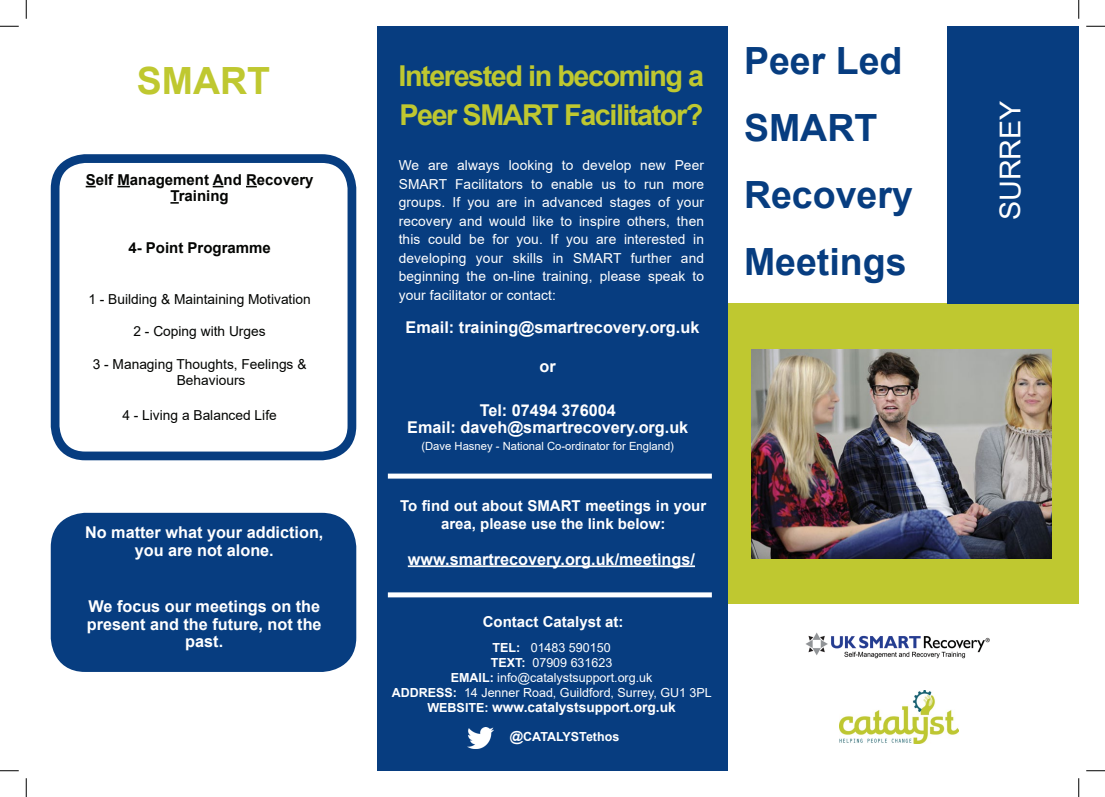
<style>
.page{position:relative;width:1105px;height:797px;background:#fff}
.page>*{position:absolute;margin:0;border:0;box-sizing:border-box;transform-origin:0 0}
.Page_Title{font:700 37.5px/67px "Arial";color:#073d80}
.Page_Text{font:700 37.5px "Arial";color:#bfc830}
.Page_Title-2{font:700 28.75px/38.8px "Arial";letter-spacing:-.05em;color:#bfc830}
.Page_Title-3{font:28.75px "Arial";color:#fff}
.Bulleted_List{font:700 16.25px "Arial";color:#fff}
.Page_Text-2{font:700 16.25px/17.5px "Arial";color:#fff;text-align:center}
.Bulleted_List-2{font:700 15px/18.5px "Arial";color:#fff;text-align:center}
.Page_Text-3{font:700 15px/16.2px "Arial";color:#040503;text-align:center}
.Bulleted_List-3{font:13.75px/18.5px "Arial";letter-spacing:.01em;color:#fff;text-align:justify}
.t1{font:13.75px "Arial";color:#040503}
.Body_Text{font:700 13.75px "Arial";color:#fff}
.Body_Text-2{font:12.5px "Arial";color:#fff}
.Bulleted_List-4{font:700 12.5px "Arial";color:#fff}
.Bulleted_List-5{font:11.25px "Arial";color:#fff}
.s1{font-weight:700}
.s2{font-size:12.5px}
.s3{font-size:13.75px}
</style>
<div class="page">
<div style="left:728px;top:304px;width:351px;height:300px;background:#bfc830"></div>
<div style="left:377px;top:26px;width:351px;height:744px;background:#073d80"></div>
<img style="left:805px;top:632px;width:185px;height:26px">
<div style="left:948px;top:26px;width:131px;height:278px;background:#073d80"></div>
<img style="left:467px;top:727px;width:27px;height:21px">
<img style="left:840px;top:690px;width:118px;height:53px">
<div style="left:388px;top:473px;width:324px;height:5px;background:#fff"></div>
<div style="left:388px;top:592px;width:324px;height:5px;background:#fff"></div>
<img style="left:752px;top:349px;width:300px;height:209px">
<div style="left:55px;top:517px;width:297px;height:150px;background:#073d80;border-radius:30px"></div>
<div style="left:51px;top:513px;width:305px;height:159px;border:9px solid #073d80;border-radius:30px"></div>
<svg style="left:117px;top:186px;width:13px;height:1px"></svg>
<svg style="left:170px;top:202px;width:9px;height:2px"></svg>
<hr style="left:408px;top:565px;width:287px;height:2px;background:#fff">
<div style="left:51px;top:154px;width:305px;height:306px;border:9px solid #073d80;border-radius:30px"></div>
<svg style="left:0;top:25px;width:19px;height:2px"></svg>
<svg style="left:1086px;top:25px;width:19px;height:2px"></svg>
<svg style="left:0;top:770px;width:19px;height:1px"></svg>
<svg style="left:1086px;top:770px;width:19px;height:1px"></svg>
<svg style="left:25px;top:0;width:2px;height:19px"></svg>
<svg style="left:25px;top:778px;width:2px;height:19px"></svg>
<svg style="left:1078px;top:0;width:1px;height:19px"></svg>
<svg style="left:1078px;top:778px;width:1px;height:19px"></svg>
<p class="Page_Text" style="left:137px;top:55px;width:135px">SMART</p>
<p class="Page_Text-3" style="left:86px;top:172px;width:229px">Self Management And Recovery<br>Training</p>
<p class="Page_Text-3" style="left:128px;top:239px;width:144px">4- Point Programme</p>
<p class="t1" style="left:88px;top:289px;width:224px">1 - Building &amp; Maintaining Motivation</p>
<p class="t1" style="left:134px;top:322px;width:134px">2 - Coping with Urges</p>
<p class="t1" style="left:93px;top:354px;width:215px">3 - Managing Thoughts, Feelings &amp;</p>
<p class="t1" style="left:177px;top:371px;width:70px">Behaviours</p>
<p class="t1" style="left:122px;top:405px;width:156px">4 - Living a Balanced Life</p>
<p class="Page_Text-2" style="left:85px;top:524px;width:240px">No matter what your addiction, you are not alone.</p>
<p class="Page_Text-2" style="left:87px;top:598px;width:236px">We focus our meetings on the present and the future, not the past.</p>
<p class="Page_Title-2" style="left:399px;top:57px;width:307px">Interested in becoming a<br>Peer SMART Facilitator?</p>
<p class="Bulleted_List-3" style="left:399px;top:156px;width:307px">We are always looking to develop new Peer SMART Facilitators to enable us to run more groups. If you are in advanced stages of your recovery and would like to inspire others, then this could be for you. If you are interested in developing your skills in SMART further and beginning the on-line training, please speak to your facilitator or contact:</p>
<p class="Bulleted_List" style="left:406px;top:316px;width:295px">Email: training@smartrecovery.org.uk</p>
<p class="Bulleted_List" style="left:540px;top:354px;width:18px">or</p>
<p class="Bulleted_List" style="left:480px;top:399px;width:138px">Tel: 07494 376004</p>
<p class="Bulleted_List" style="left:407px;top:416px;width:283px">Email: daveh@smartrecovery.org.uk</p>
<p class="Bulleted_List-5" style="left:421px;top:438px;width:254px">(Dave Hasney - National Co-ordinator for England)</p>
<p class="Bulleted_List-2" style="left:400px;top:496px;width:308px">To find out about SMART meetings in your area, please use the link below:</p>
<p class="Bulleted_List" style="left:408px;top:547px;width:289px">www.smartrecovery.org.uk/meetings/</p>
<p class="Bulleted_List-2" style="left:483px;top:613px;width:142px">Contact Catalyst at:</p>
<p class="Body_Text-2" style="left:492px;top:639px;width:120px"><span class="s1">TEL:</span> 01483 590150</p>
<p class="Body_Text-2" style="left:491px;top:654px;width:123px"><span class="s1">TEXT:</span> 07909 631623</p>
<p class="Body_Text-2" style="left:451px;top:669px;width:203px"><span class="s1">EMAIL:</span> info@catalystsupport.org.uk</p>
<p class="Body_Text-2" style="left:392px;top:684px;width:322px"><span class="s1">ADDRESS:</span> 14 Jenner Road, Guildford, Surrey, GU1 3PL</p>
<p class="Body_Text" style="left:427px;top:697px;width:250px"><span class="s2">WEBSITE:</span> www.catalystsupport.org.uk</p>
<p class="Bulleted_List-4" style="left:510px;top:728px;width:111px"><span class="s3">@</span>CATALYSTethos</p>
<p class="Page_Title" style="left:744px;top:28px;width:160px">Peer Led<br>SMART</p>
<p class="Page_Title" style="left:744px;top:162px;width:170px">Recovery<br>Meetings</p>
<p class="Page_Title-3" style="left:991px;top:220px;width:121px;rotate:-90deg">SURREY</p>
</div>
